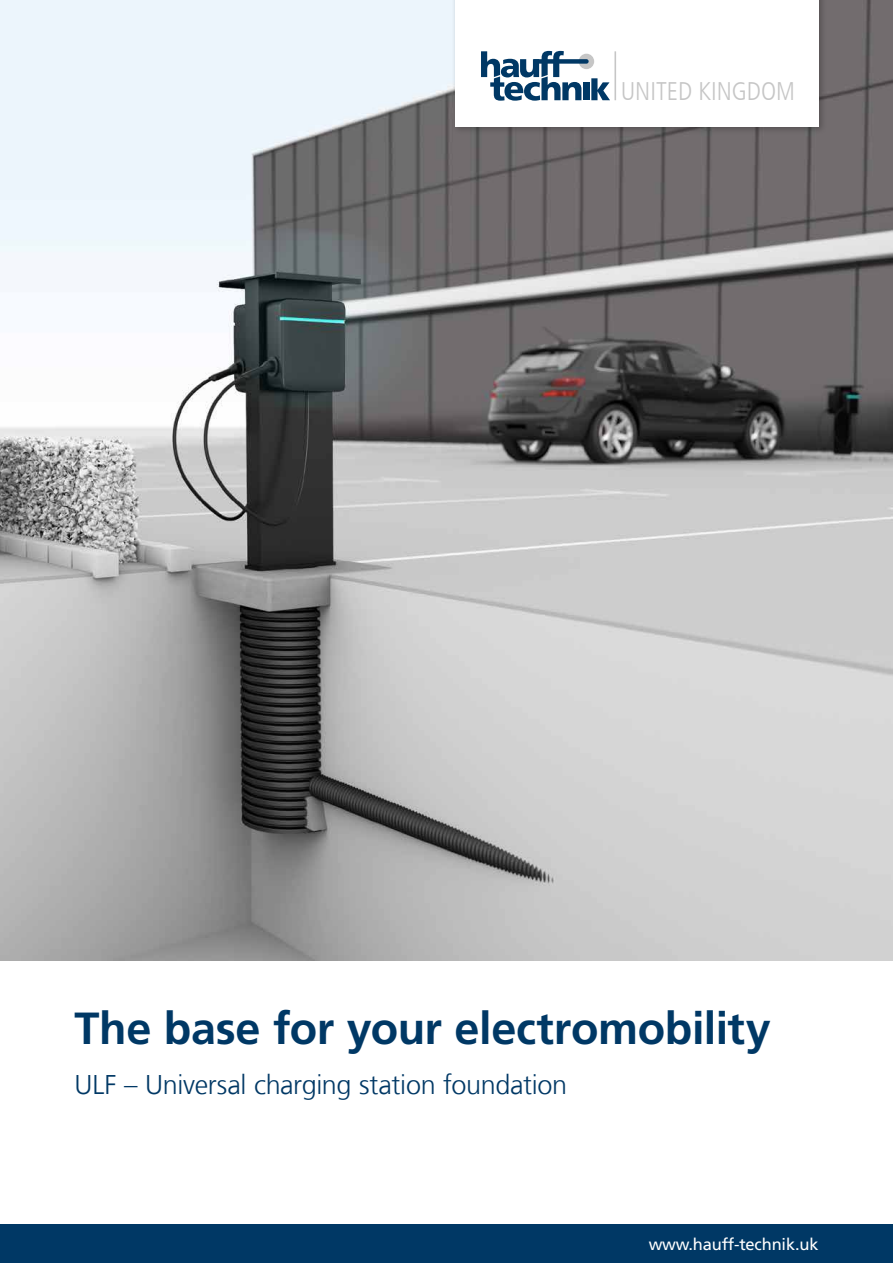
<style>
.page{position:relative;width:893px;height:1263px;background:#fff}
.page>*{position:absolute;margin:0;border:0;box-sizing:border-box;transform-origin:0 0}
.t1{font:700 45px "Frutigerfor Hauff";letter-spacing:-.01em;color:#003865}
.t2{font:300 27px "Frutigerfor Hauff";letter-spacing:-.015em;color:#003865}
.t3{font:300 condensed 25.5px "Frutigerfor Hauff";color:#c6c6c6}
.t4{font:16.5px "Frutigerfor Hauff";letter-spacing:-.01em;color:#fff}
</style>
<div class="page">
<img style="left:0;top:0;width:893px;height:961px">
<div style="left:0;top:1225px;width:893px;height:38px;background:#003865"></div>
<div style="left:451px;top:0;width:376px;height:134px;background:#000;opacity:.25"></div>
<div style="left:455px;top:0;width:364px;height:126px;background:#fff"></div>
<svg style="left:481px;top:51px;width:129px;height:50px"></svg>
<hr style="left:614px;top:51px;width:2px;height:49px;background:#c6c6c6">
<p class="t3" style="left:621px;top:76px;width:176px">UNITED KINGDOM</p>
<h1 class="t1" style="left:74px;top:1001px;width:698px">The base for your electromobility</h1>
<p class="t2" style="left:74px;top:1068px;width:494px">ULF – Universal charging station foundation</p>
<p class="t4" style="left:649px;top:1234px;width:171px">www.hauff-technik.uk</p>
</div>
